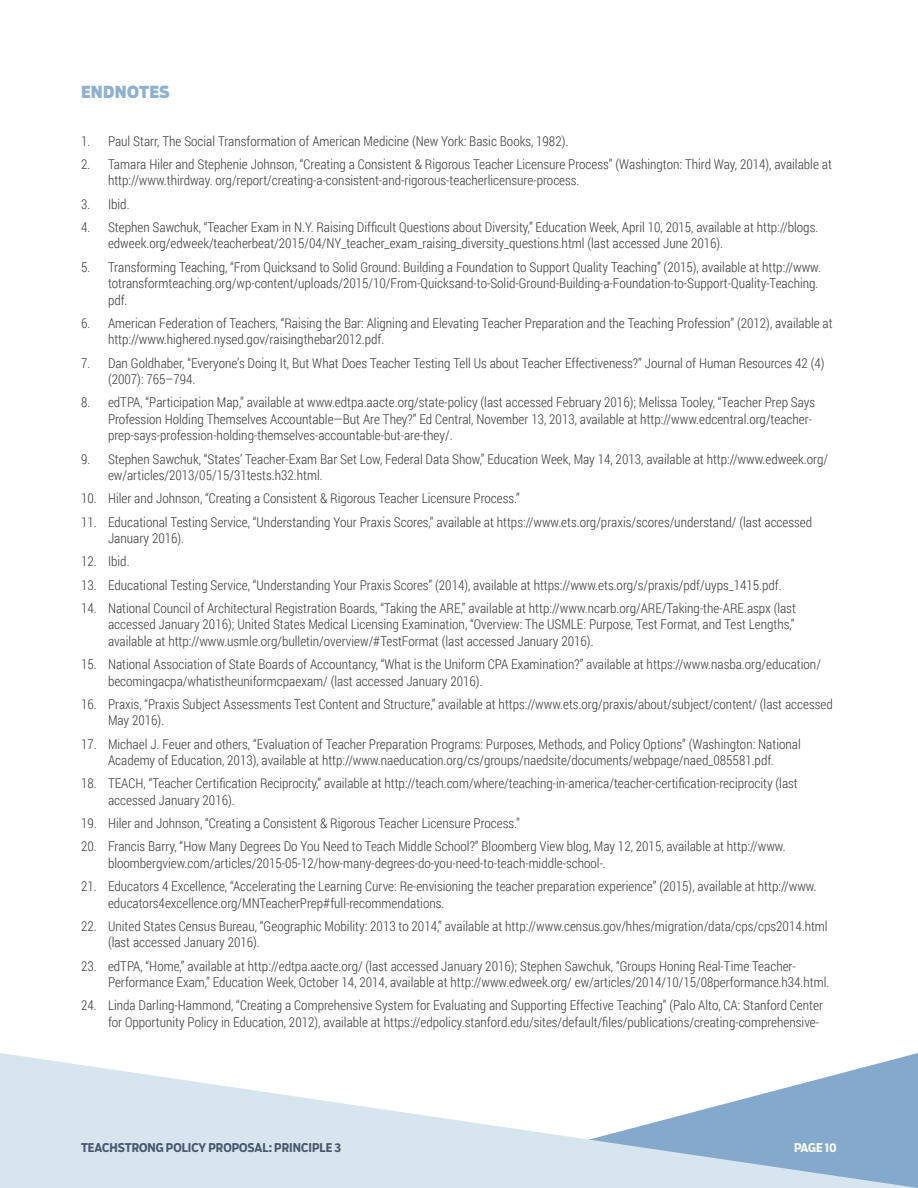
<style>
.page{position:relative;width:918px;height:1188px;background:#fff}
.page>*{position:absolute;margin:0;border:0;box-sizing:border-box;transform-origin:0 0}
.t1{font:900 16.5px "Boomer Cond";letter-spacing:.02em;color:#90b0d1}
.t2{font:300 13.5px/16.5px "Roboto Condensed";color:#3e3e3f}
.t3{font:700 12px "Boomer Cond";color:#48576e}
.t4{font:700 12px "Boomer Cond";letter-spacing:-.015em;color:#fff}
</style>
<div class="page">
<svg style="left:0;top:1053px;width:918px;height:135px;fill:#d7e5ee"></svg>
<p class="t1" style="left:81px;top:82px;width:90px">ENDNOTES</p>
<p class="t2" style="left:81px;top:132px;width:489px">1. Paul Starr, The Social Transformation of American Medicine (New York: Basic Books, 1982).</p>
<p class="t2" style="left:108px;top:155px;width:725px;text-indent:-27px">2. Tamara Hiler and Stephenie Johnson, “Creating a Consistent &amp; Rigorous Teacher Licensure Process” (Washington: Third Way, 2014), available at http://www.thirdway. org/report/creating-a-consistent-and-rigorous-teacherlicensure-process.</p>
<p class="t2" style="left:81px;top:195px;width:50px">3. Ibid.</p>
<p class="t2" style="left:108px;top:218px;width:712px;text-indent:-27px">4. Stephen Sawchuk, “Teacher Exam in N.Y. Raising Difficult Questions about Diversity,” Education Week, April 10, 2015, available at http://blogs. edweek.org/edweek/teacherbeat/2015/04/NY_teacher_exam_raising_diversity_questions.html (last accessed June 2016).</p>
<p class="t2" style="left:108px;top:258px;width:714px;text-indent:-27px">5. Transforming Teaching, “From Quicksand to Solid Ground: Building a Foundation to Support Quality Teaching” (2015), available at http://www. totransformteaching.org/wp-content/uploads/2015/10/From-Quicksand-to-Solid-Ground-Building-a-Foundation-to-Support-Quality-Teaching. pdf.</p>
<p class="t2" style="left:108px;top:314px;width:726px;text-indent:-27px">6. American Federation of Teachers, “Raising the Bar: Aligning and Elevating Teacher Preparation and the Teaching Profession” (2012), available at http://www.highered.nysed.gov/raisingthebar2012.pdf.</p>
<p class="t2" style="left:108px;top:354px;width:718px;text-indent:-27px">7. Dan Goldhaber, “Everyone’s Doing It, But What Does Teacher Testing Tell Us about Teacher Effectiveness?” Journal of Human Resources 42 (4) (2007): 765–794.</p>
<p class="t2" style="left:108px;top:394px;width:709px;text-indent:-27px">8. edTPA, “Participation Map,” available at www.edtpa.aacte.org/state-policy (last accessed February 2016); Melissa Tooley, “Teacher Prep Says<br>Profession Holding Themselves Accountable—But Are They?” Ed Central, November 13, 2013, available at http://www.edcentral.org/teacher&shy;prep-says-profession-holding-themselves-accountable-but-are-they/.</p>
<p class="t2" style="left:108px;top:450px;width:722px;text-indent:-27px">9. Stephen Sawchuk, “States’ Teacher-Exam Bar Set Low, Federal Data Show,” Education Week, May 14, 2013, available at http://www.edweek.org/ ew/articles/2013/05/15/31tests.h32.html.</p>
<p class="t2" style="left:81px;top:490px;width:440px">10. Hiler and Johnson, “Creating a Consistent &amp; Rigorous Teacher Licensure Process.”</p>
<p class="t2" style="left:108px;top:513px;width:706px;text-indent:-27px">11. Educational Testing Service, “Understanding Your Praxis Scores,” available at https://www.ets.org/praxis/scores/understand/ (last accessed<br>January 2016).</p>
<p class="t2" style="left:81px;top:553px;width:50px">12. Ibid.</p>
<p class="t2" style="left:81px;top:576px;width:702px">13. Educational Testing Service, “Understanding Your Praxis Scores” (2014), available at https://www.ets.org/s/praxis/pdf/uyps_1415.pdf.</p>
<p class="t2" style="left:108px;top:599px;width:689px;text-align:justify;text-indent:-27px">14. National Council of Architectural Registration Boards, “Taking the ARE,” available at http://www.ncarb.org/ARE/Taking-the-ARE.aspx (last accessed January 2016); United States Medical Licensing Examination, “Overview: The USMLE: Purpose, Test Format, and Test Lengths,” available at http://www.usmle.org/bulletin/overview/#TestFormat (last accessed January 2016).</p>
<p class="t2" style="left:108px;top:656px;width:714px;text-indent:-27px">15. National Association of State Boards of Accountancy, “What is the Uniform CPA Examination?” available at https://www.nasba.org/education/ becomingacpa/whatistheuniformcpaexam/ (last accessed January 2016).</p>
<p class="t2" style="left:108px;top:695px;width:726px;text-indent:-27px">16. Praxis, “Praxis Subject Assessments Test Content and Structure,” available at https://www.ets.org/praxis/about/subject/content/ (last accessed<br>May 2016).</p>
<p class="t2" style="left:81px;top:735px;width:721px;text-align:center">17. Michael J. Feuer and others, “Evaluation of Teacher Preparation Programs: Purposes, Methods, and Policy Options” (Washington: National<br>Academy of Education, 2013), available at http://www.naeducation.org/cs/groups/naedsite/documents/webpage/naed_085581.pdf.</p>
<p class="t2" style="left:108px;top:775px;width:691px;text-indent:-27px">18. TEACH, “Teacher Certification Reciprocity,” available at http://teach.com/where/teaching-in-america/teacher-certification-reciprocity (last accessed January 2016).</p>
<p class="t2" style="left:81px;top:815px;width:440px">19. Hiler and Johnson, “Creating a Consistent &amp; Rigorous Teacher Licensure Process.”</p>
<p class="t2" style="left:108px;top:838px;width:679px;text-indent:-27px">20. Francis Barry, “How Many Degrees Do You Need to Teach Middle School?” Bloomberg View blog, May 12, 2015, available at http://www. bloombergview.com/articles/2015-05-12/how-many-degrees-do-you-need-to-teach-middle-school-.</p>
<p class="t2" style="left:108px;top:878px;width:710px;text-indent:-27px">21. Educators 4 Excellence, “Accelerating the Learning Curve: Re-envisioning the teacher preparation experience” (2015), available at http://www. educators4excellence.org/MNTeacherPrep#full-recommendations.</p>
<p class="t2" style="left:108px;top:917px;width:721px;text-indent:-27px">22. United States Census Bureau, “Geographic Mobility: 2013 to 2014,” available at http://www.census.gov/hhes/migration/data/cps/cps2014.html (last accessed January 2016).</p>
<p class="t2" style="left:108px;top:957px;width:723px;text-indent:-27px">23. edTPA, “Home,” available at http://edtpa.aacte.org/ (last accessed January 2016); Stephen Sawchuk, “Groups Honing Real-Time Teacher-<br>Performance Exam,” Education Week, October 14, 2014, available at http://www.edweek.org/ ew/articles/2014/10/15/08performance.h34.html.</p>
<p class="t2" style="left:81px;top:997px;width:744px;text-align:right">24. Linda Darling-Hammond, “Creating a Comprehensive System for Evaluating and Supporting Effective Teaching” (Palo Alto, CA: Stanford Center for Opportunity Policy in Education, 2012), available at https://edpolicy.stanford.edu/sites/default/files/publications/creating-comprehensive-</p>
<p class="t3" style="left:81px;top:1140px;width:262px">TEACHSTRONG POLICY PROPOSAL: PRINCIPLE 3</p>
<p class="t4" style="left:794px;top:1140px;width:44px">PAGE 10</p>
</div>
